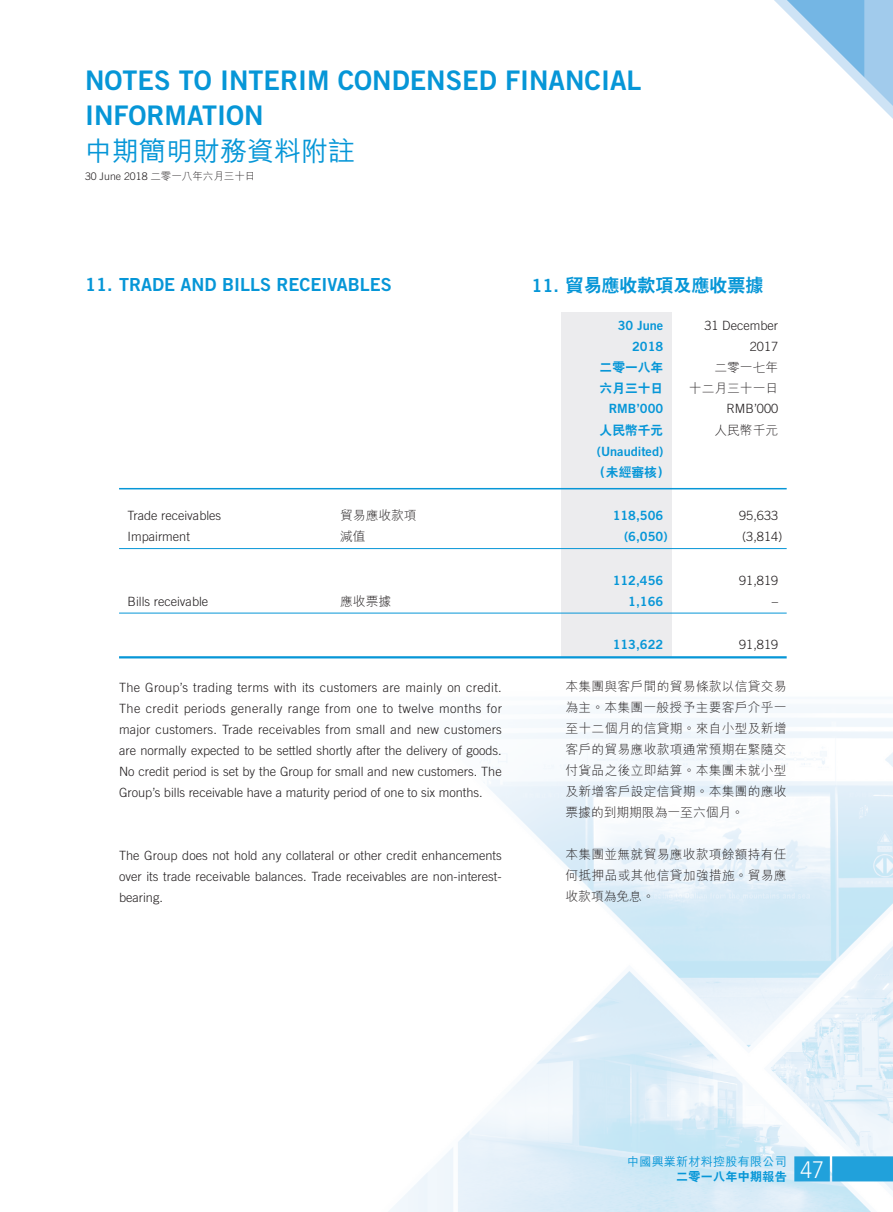
<style>
.page{position:relative;width:893px;height:1212px;background:#fff}
.page>*{position:absolute;margin:0;border:0;box-sizing:border-box;transform-origin:0 0}
.t1{font:27px/34.5px "Trade Gothic LT Std Bd 2";color:#0696d7}
.t2{font:500 27px "M Hei HK";color:#0696d7}
.Subhead_1{font:18px "Trade Gothic LT Std Bd 2";color:#0696d7}
.副標題1{font:800 18px "C Hei 2 HK";color:#0696d7}
.Body_Text{font:300 12.75px/21px "Trade Gothic LT Std";color:#231f20;text-align:justify}
.內文{font:300 12.75px/21px "M Hei HK";letter-spacing:.025em;color:#231f20;text-align:justify}
.Table_2_Colume{font:300 12.75px "Trade Gothic LT Std";color:#231f20}
.Table_2_Colume-2{font:12.75px "Trade Gothic LT Std Bd 2";color:#0696d7}
.Table_2_Colume-3{font:300 12.75px "M Hei HK";color:#231f20}
.Table_2_Colume-4{font:800 12.75px "C Hei 2 HK";color:#0696d7}
.t3{font:500 12px "M Hei HK";letter-spacing:.025em;color:#0696d7}
.t4{font:800 12px "C Hei 2 HK";letter-spacing:.025em;color:#0696d7}
.t5{font:300 10.5px "Trade Gothic LT Std";color:#231f20}
.s1{font-family:"M Hei HK"}
.s2{font-family:"Trade Gothic LT Std Bd 2";font-weight:400}
</style>
<div class="page">
<img style="left:119px;top:487px;width:774px;height:725px">
<svg style="left:794px;top:1156px;width:99px;height:25px;background:#29a4dc"></svg>
<svg style="left:774px;top:0;width:119px;height:119px"></svg>
<div style="left:561px;top:312px;width:111px;height:346px;background:#ececee"></div>
<hr style="left:119px;top:488px;width:668px;height:1px;background:#0696d7">
<hr style="left:119px;top:548px;width:668px;height:1px;background:#0696d7">
<hr style="left:119px;top:613px;width:668px;height:1px;background:#0696d7">
<hr style="left:119px;top:656px;width:668px;height:2px;background:#0696d7">
<h1 class="t1" style="left:85px;top:63px;width:558px">NOTES TO INTERIM CONDENSED FINANCIAL<br>INFORMATION</h1>
<h1 class="t2" style="left:85px;top:132px;width:271px">中期簡明財務資料附註</h1>
<p class="t5" style="left:85px;top:170px;width:172px">30 June 2018 <span class="s1">二零一八年六月三十日</span></p>
<p class="Subhead_1" style="left:85px;top:274px;width:308px">11. TRADE AND BILLS RECEIVABLES</p>
<p class="副標題1" style="left:531px;top:276px;width:234px"><span class="s2">11.</span> 貿易應收款項及應收票據</p>
<p class="Table_2_Colume-2" style="left:618px;top:317px;width:47px">30 June</p>
<p class="Table_2_Colume" style="left:704px;top:318px;width:75px">31 December</p>
<p class="Table_2_Colume-2" style="left:632px;top:338px;width:33px">2018</p>
<p class="Table_2_Colume" style="left:750px;top:339px;width:30px">2017</p>
<p class="Table_2_Colume-4" style="left:600px;top:361px;width:65px">二零一八年</p>
<p class="Table_2_Colume-3" style="left:714px;top:361px;width:65px">二零一七年</p>
<p class="Table_2_Colume-4" style="left:600px;top:382px;width:65px">六月三十日</p>
<p class="Table_2_Colume-3" style="left:689px;top:382px;width:91px">十二月三十一日</p>
<p class="Table_2_Colume-2" style="left:609px;top:401px;width:56px">RMB’000</p>
<p class="Table_2_Colume" style="left:726px;top:401px;width:53px">RMB’000</p>
<p class="Table_2_Colume-4" style="left:600px;top:424px;width:65px">人民幣千元</p>
<p class="Table_2_Colume-3" style="left:714px;top:424px;width:65px">人民幣千元</p>
<p class="Table_2_Colume-2" style="left:597px;top:443px;width:68px">(Unaudited)</p>
<p class="Table_2_Colume-4" style="left:593px;top:466px;width:78px">（未經審核）</p>
<p class="Table_2_Colume" style="left:128px;top:508px;width:95px">Trade receivables</p>
<p class="Table_2_Colume-3" style="left:340px;top:509px;width:78px">貿易應收款項</p>
<p class="Table_2_Colume-2" style="left:613px;top:508px;width:52px">118,506</p>
<p class="Table_2_Colume" style="left:739px;top:508px;width:40px">95,633</p>
<p class="Table_2_Colume" style="left:128px;top:529px;width:64px">Impairment</p>
<p class="Table_2_Colume-3" style="left:340px;top:530px;width:27px">減值</p>
<p class="Table_2_Colume-2" style="left:624px;top:529px;width:45px">(6,050)</p>
<p class="Table_2_Colume" style="left:742px;top:529px;width:42px">(3,814)</p>
<p class="Table_2_Colume-2" style="left:613px;top:572px;width:52px">112,456</p>
<p class="Table_2_Colume" style="left:739px;top:573px;width:40px">91,819</p>
<p class="Table_2_Colume" style="left:128px;top:594px;width:82px">Bills receivable</p>
<p class="Table_2_Colume-3" style="left:340px;top:595px;width:52px">應收票據</p>
<p class="Table_2_Colume-2" style="left:628px;top:593px;width:37px">1,166</p>
<p class="Table_2_Colume" style="left:772px;top:594px;width:8px">–</p>
<p class="Table_2_Colume-2" style="left:613px;top:637px;width:52px">113,622</p>
<p class="Table_2_Colume" style="left:739px;top:637px;width:40px">91,819</p>
<p class="Body_Text" style="left:119px;top:677px;width:384px">The Group’s trading terms with its customers are mainly on credit.<br>The credit periods generally range from one to twelve months for major customers. Trade receivables from small and new customers are normally expected to be settled shortly after the delivery of goods.<br>No credit period is set by the Group for small and new customers. The Group’s bills receivable have a maturity period of one to six months.</p>
<p class="內文" style="left:566px;top:676px;width:223px">本集團與客戶間的貿易條款以信貸交易為主。本集團一般授予主要客戶介乎一至十二個月的信貸期。來自小型及新增客戶的貿易應收款項通常預期在緊隨交付貨品之後立即結算。本集團未就小型及新增客戶設定信貸期。本集團的應收票據的到期期限為一至六個月。</p>
<p class="內文" style="left:566px;top:844px;width:223px">本集團並無就貿易應收款項餘額持有任何抵押品或其他信貸加強措施。貿易應收款項為免息。</p>
<p class="Body_Text" style="left:119px;top:845px;width:384px">The Group does not hold any collateral or other credit enhancements over its trade receivable balances. Trade receivables are non-interest&shy;bearing.</p>
<p class="t3" style="left:627px;top:1153px;width:161px">中國興業新材料控股有限公司</p>
<p class="t4" style="left:676px;top:1170px;width:149px">二零一八年中期報告 <sup>47</sup></p>
</div>
